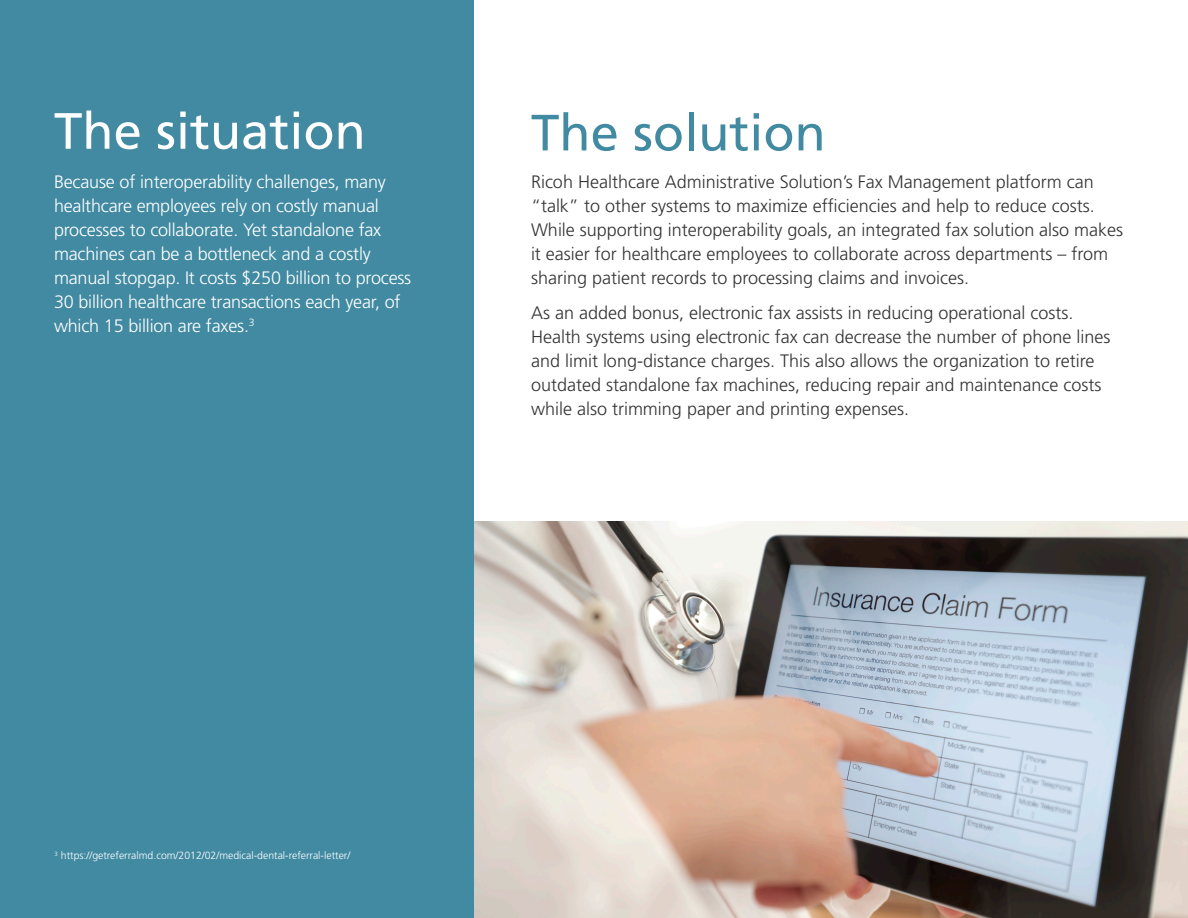
<style>
.page{position:relative;width:1188px;height:918px;background:#fff}
.page>*{position:absolute;margin:0;border:0;box-sizing:border-box;transform-origin:0 0}
.t1{font:51px "Frutiger";color:#fff}
.t2{font:51px "Frutiger";color:#418aa2}
.Body_copy{font:300 18px/24px "Frutiger";color:#333}
.Body_copy-2{font:300 18px/24px "Frutiger";letter-spacing:-.01em;color:#fff}
.t3{font:300 10.5px "Frutiger";color:#fff}
</style>
<div class="page">
<img style="left:474px;top:522px;width:714px;height:396px">
<div style="left:0;top:0;width:474px;height:918px;background:#418aa2"></div>
<p class="t1" style="left:54px;top:101px;width:313px">The situation</p>
<p class="Body_copy-2" style="left:54px;top:170px;width:359px">Because of interoperability challenges, many healthcare employees rely on costly manual processes to collaborate. Yet standalone fax machines can be a bottleneck and a costly manual stopgap. It costs $250 billion to process 30 billion healthcare transactions each year, of which 15 billion are faxes.<sup>3</sup></p>
<p class="t2" style="left:531px;top:103px;width:296px">The solution</p>
<p class="Body_copy" style="left:531px;top:170px;width:594px">Ricoh Healthcare Administrative Solution’s Fax Management platform can “talk” to other systems to maximize efficiencies and help to reduce costs.<br>While supporting interoperability goals, an integrated fax solution also makes it easier for healthcare employees to collaborate across departments – from sharing patient records to processing claims and invoices.</p>
<p class="Body_copy" style="left:531px;top:301px;width:581px">As an added bonus, electronic fax assists in reducing operational costs.<br>Health systems using electronic fax can decrease the number of phone lines and limit long-distance charges. This also allows the organization to retire outdated standalone fax machines, reducing repair and maintenance costs while also trimming paper and printing expenses.</p>
<p class="t3" style="left:55px;top:850px;width:297px"><sup>3</sup> https://getreferralmd.com/2012/02/medical-dental-referral-letter/</p>
</div>
